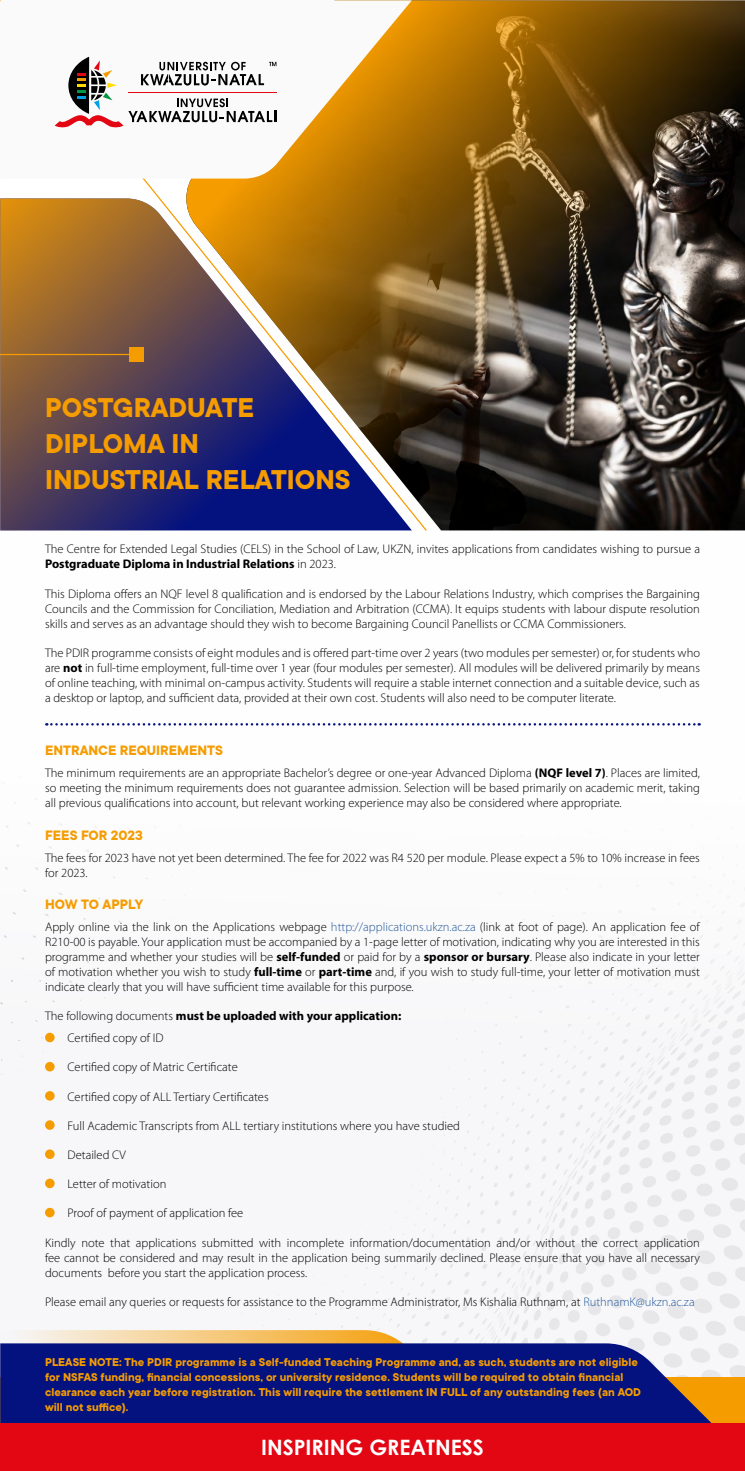
<style>
.page{position:relative;width:745px;height:1471px;background:#fff}
.page>*{position:absolute;margin:0;border:0;box-sizing:border-box;transform-origin:0 0}
.t1{font:700 30px/36px "TT Commons";color:#f59c00}
.t2{font:700 21.25px "Century Gothic";color:#fff}
.t3{font:700 15px "TT Commons";color:#f59c00}
.t4{font:300 12.5px/15px "Myriad Pro";color:#000;text-align:justify}
.t5{font:700 12.5px/15px "TT Commons";color:#f59c00}
.s1{font-weight:700}
.s2{color:#275b9b}
</style>
<div class="page">
<img style="left:0;top:530px;width:744px;height:847px">
<svg style="left:0;top:1330px;width:487px;height:13px"></svg>
<img style="left:186px;top:0;width:558px;height:530px">
<svg style="left:0;top:0;width:411px;height:179px"></svg>
<svg style="left:55px;top:57px;width:221px;height:71px"></svg>
<hr style="left:128px;top:92px;width:148px;height:1px;background:#e30613">
<div style="left:45px;top:1032px;width:10px;height:10px;background:#f59c00;border-radius:50%"></div>
<div style="left:45px;top:1062px;width:10px;height:9px;background:#f59c00;border-radius:50%"></div>
<div style="left:45px;top:1091px;width:10px;height:9px;background:#f59c00;border-radius:50%"></div>
<div style="left:45px;top:1120px;width:10px;height:9px;background:#f59c00;border-radius:50%"></div>
<div style="left:45px;top:1149px;width:10px;height:10px;background:#f59c00;border-radius:50%"></div>
<div style="left:45px;top:1178px;width:10px;height:10px;background:#f59c00;border-radius:50%"></div>
<svg style="left:45px;top:1207px;width:10px;height:10px"></svg>
<svg style="left:46px;top:723px;width:653px;height:2px"></svg>
<svg style="left:0;top:1343px;width:728px;height:80px;background:#162181"></svg>
<div style="left:0;top:1423px;width:744px;height:47px;background:#e30613"></div>
<svg style="left:0;top:198px;width:411px;height:332px;background:#6e534c"></svg>
<hr style="left:0;top:354px;width:136px;height:1px;background:#f59c00">
<div style="left:129px;top:347px;width:15px;height:14px;background:#f59c00"></div>
<h1 class="t1" style="left:45px;top:390px;width:307px">POSTGRADUATE<br>DIPLOMA IN<br>INDUSTRIAL RELATIONS</h1>
<p class="t4" style="left:45px;top:542px;width:656px">The Centre for Extended Legal Studies (CELS) in the School of Law, UKZN, invites applications from candidates wishing to pursue a<br><span class="s1">Postgraduate Diploma in Industrial Relations</span> in 2023.</p>
<p class="t4" style="left:45px;top:586px;width:656px">This Diploma offers an NQF level 8 qualification and is endorsed by the Labour Relations Industry, which comprises the Bargaining Councils and the Commission for Conciliation, Mediation and Arbitration (CCMA). It equips students with labour dispute resolution skills and serves as an advantage should they wish to become Bargaining Council Panellists or CCMA Commissioners.</p>
<p class="t4" style="left:45px;top:645px;width:656px">The PDIR programme consists of eight modules and is offered part-time over 2 years (two modules per semester) or, for students who are <span class="s1">not</span> in full-time employment, full-time over 1 year (four modules per semester). All modules will be delivered primarily by means of online teaching, with minimal on-campus activity. Students will require a stable internet connection and a suitable device, such as a desktop or laptop, and sufficient data, provided at their own cost. Students will also need to be computer literate.</p>
<p class="t3" style="left:45px;top:742px;width:179px">ENTRANCE REQUIREMENTS</p>
<p class="t4" style="left:45px;top:766px;width:656px">The minimum requirements are an appropriate Bachelor’s degree or one-year Advanced Diploma <span class="s1">(NQF level 7)</span>. Places are limited, so meeting the minimum requirements does not guarantee admission. Selection will be based primarily on academic merit, taking all previous qualifications into account, but relevant working experience may also be considered where appropriate.</p>
<p class="t3" style="left:45px;top:826px;width:99px">FEES FOR 2023</p>
<p class="t4" style="left:45px;top:850px;width:655px">The fees for 2023 have not yet been determined. The fee for 2022 was R4 520 per module. Please expect a 5% to 10% increase in fees for 2023.</p>
<p class="t3" style="left:45px;top:896px;width:100px">HOW TO APPLY</p>
<p class="t4" style="left:45px;top:919px;width:656px">Apply online via the link on the Applications webpage <span class="s2">http://applications.ukzn.ac.za</span> (link at foot of page). An application fee of R210-00 is payable. Your application must be accompanied by a 1-page letter of motivation, indicating why you are interested in this programme and whether your studies will be <span class="s1">self-funded</span> or paid for by a <span class="s1">sponsor or bursary</span>. Please also indicate in your letter of motivation whether you wish to study <span class="s1">full-time</span> or <span class="s1">part-time</span> and, if you wish to study full-time, your letter of motivation must indicate clearly that you will have sufficient time available for this purpose.</p>
<p class="t4" style="left:68px;top:1005px;width:335px;line-height:22.1px;text-indent:-22px">The following documents <span class="s1">must be uploaded with your application:<br></span>Certified copy of ID</p>
<p class="t4" style="left:68px;top:1060px;width:172px">Certified copy of Matric Certificate</p>
<p class="t4" style="left:68px;top:1089px;width:202px">Certified copy of ALL Tertiary Certificates</p>
<p class="t4" style="left:68px;top:1118px;width:393px">Full Academic Transcripts from ALL tertiary institutions where you have studied</p>
<p class="t4" style="left:68px;top:1147px;width:60px">Detailed CV</p>
<p class="t4" style="left:68px;top:1176px;width:100px">Letter of motivation</p>
<p class="t4" style="left:68px;top:1206px;width:177px">Proof of payment of application fee</p>
<p class="t4" style="left:45px;top:1235px;width:656px">Kindly note that applications submitted with incomplete information/documentation and/or without the correct application fee cannot be considered and may result in the application being summarily declined. Please ensure that you have all necessary documents before you start the application process.</p>
<p class="t4" style="left:45px;top:1294px;width:650px">Please email any queries or requests for assistance to the Programme Administrator, Ms Kishalia Ruthnam, at <span class="s2">RuthnamK@ukzn.ac.za</span></p>
<p class="t5" style="left:45px;top:1354px;width:597px">PLEASE NOTE: The PDIR programme is a Self-funded Teaching Programme and, as such, students are not eligible for NSFAS funding, financial concessions, or university residence. Students will be required to obtain financial clearance each year before registration. This will require the settlement IN FULL of any outstanding fees (an AOD will not suffice).</p>
<h2 class="t2" style="left:261px;top:1431px;width:224px">INSPIRING GREATNESS</h2>
</div>
